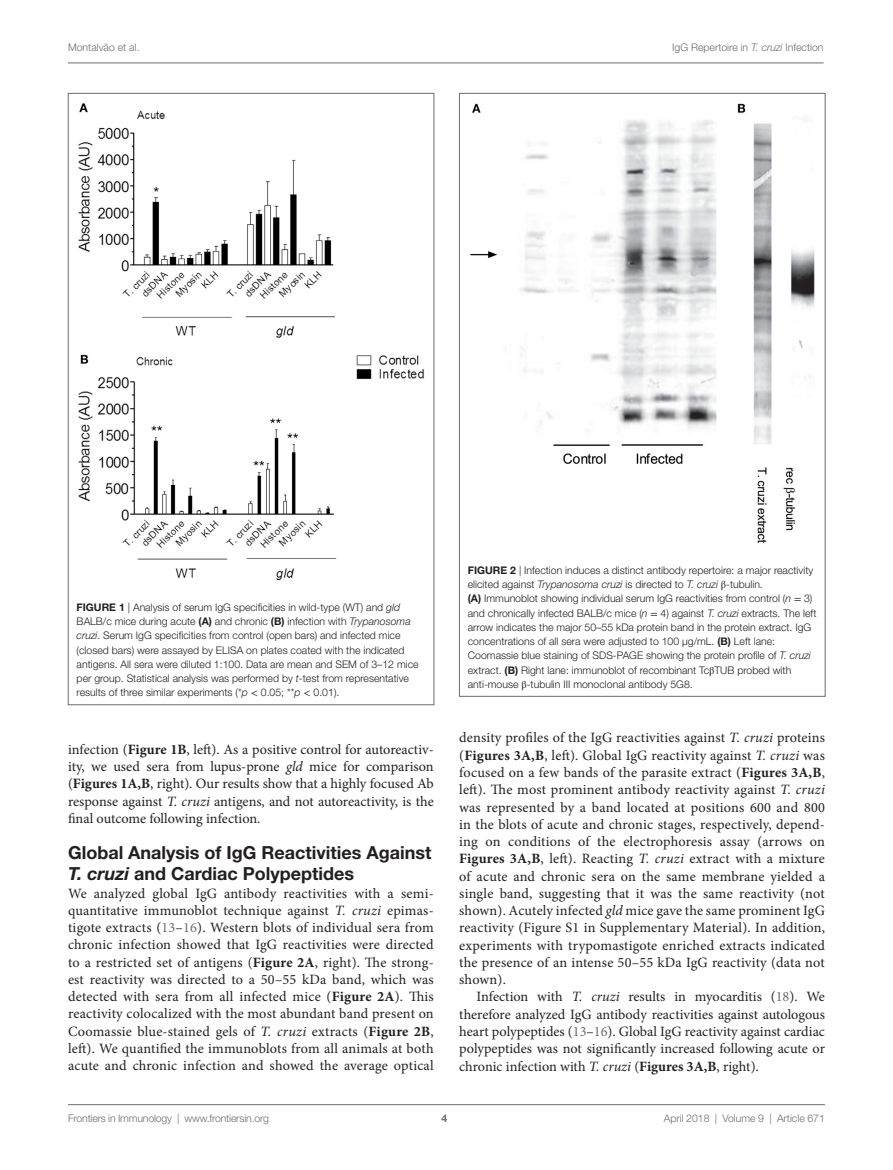
<style>
.page{position:relative;width:893px;height:1170px;background:#fff}
.page>*{position:absolute;margin:0;border:0;box-sizing:border-box;transform-origin:0 0}
.t1{font:700 18px/21px "Helvetica Neue LT Std";color:#231f20}
.t2{font:14.25px/17.2px "Minion Pro";letter-spacing:.005em;color:#231f20;text-align:justify}
.t3{font:300 10.5px/14.2px "Helvetica Neue LT Std";color:#231f20}
.t4{font:300 10.5px "Helvetica Neue LT Std";color:#6c6d70}
.t5{font:700 10.5px "Helvetica Neue LT Std";color:#6c6d70}
.s1{font-style:italic}
.s2{font-weight:700}
.s3{font-family:"STIX General";font-weight:400}
.s4{color:#6c6d70}
</style>
<div class="page">
<img style="left:470px;top:103px;width:345px;height:440px">
<img style="left:78px;top:103px;width:346px;height:477px">
<hr style="left:68px;top:63px;width:756px;height:1px;background:#6c6d70">
<hr style="left:68px;top:1104px;width:757px;height:1px;background:#6c6d70">
<p class="t4" style="left:68px;top:41px;width:73px">Montalvão et al.</p>
<p class="t4" style="left:672px;top:41px;width:153px">IgG Repertoire in <span class="s1">T. cruzi</span> Infection</p>
<p class="t3" style="left:77px;top:599px;width:343px"><span class="s2">Figure 1</span> | Analysis of serum IgG specificities in wild-type (WT) and <span class="s1">gld </span>BALB/c mice during acute <span class="s2">(A)</span> and chronic <span class="s2">(B)</span> infection with <span class="s1">Trypanosoma cruzi</span>. Serum IgG specificities from control (open bars) and infected mice (closed bars) were assayed by ELISA on plates coated with the indicated antigens. All sera were diluted 1:100. Data are mean and SEM of 3–12 mice per group. Statistical analysis was performed by <span class="s1">t</span>-test from representative results of three similar experiments (*<span class="s1">p</span> <span class="s3">&lt;</span> 0.05; **<span class="s1">p</span> <span class="s3">&lt;</span> 0.01).</p>
<p class="t2" style="left:68px;top:740px;width:367px">infection (<span class="s2">Figure 1B</span>, left). As a positive control for autoreactiv&shy;ity, we used sera from lupus-prone <span class="s1">gld</span> mice for comparison (<span class="s2">Figures 1A,B</span>, right). Our results show that a highly focused Ab response against <span class="s1">T. cruzi</span> antigens, and not autoreactivity, is the final outcome following infection.</p>
<p class="t1" style="left:68px;top:841px;width:365px">Global Analysis of IgG Reactivities Against<br><span class="s1">T. cruzi</span> and Cardiac Polypeptides</p>
<p class="t2" style="left:68px;top:884px;width:367px">We analyzed global IgG antibody reactivities with a semi&shy;quantitative immunoblot technique against <span class="s1">T. cruzi</span> epimas&shy;tigote extracts (<span class="s4">13</span>–<span class="s4">16</span>). Western blots of individual sera from chronic infection showed that IgG reactivities were directed to a restricted set of antigens (<span class="s2">Figure 2A</span>, right). The strong&shy;est reactivity was directed to a 50–55 kDa band, which was detected with sera from all infected mice (<span class="s2">Figure 2A</span>). This reactivity colocalized with the most abundant band present on Coomassie blue-stained gels of <span class="s1">T. cruzi</span> extracts (<span class="s2">Figure 2B</span>, left). We quantified the immunoblots from all animals at both acute and chronic infection and showed the average optical</p>
<p class="t3" style="left:468px;top:562px;width:350px"><span class="s2">Figure 2</span> | Infection induces a distinct antibody repertoire: a major reactivity elicited against <span class="s1">Trypanosoma cruzi</span> is directed to <span class="s1">T. cruzi</span> <span class="s3">β</span>-tubulin.<br><span class="s2">(A)</span> Immunoblot showing individual serum IgG reactivities from control (<span class="s1">n</span> <span class="s3">=</span> 3) and chronically infected BALB/c mice (<span class="s1">n</span> <span class="s3">=</span> 4) against <span class="s1">T. cruzi</span> extracts. The left arrow indicates the major 50–55 kDa protein band in the protein extract. IgG concentrations of all sera were adjusted to 100 µg/mL. <span class="s2">(B)</span> Left lane:<br>Coomassie blue staining of SDS-PAGE showing the protein profile of <span class="s1">T. cruzi </span>extract. <span class="s2">(B)</span> Right lane: immunoblot of recombinant Tc<span class="s3">β</span>TUB probed with anti-mouse <span class="s3">β</span>-tubulin III monoclonal antibody 5G8.</p>
<p class="t2" style="left:459px;top:729px;width:367px">density profiles of the IgG reactivities against <span class="s1">T. cruzi</span> proteins (<span class="s2">Figures 3A,B</span>, left). Global IgG reactivity against <span class="s1">T. cruzi</span> was focused on a few bands of the parasite extract (<span class="s2">Figures 3A,B</span>, left). The most prominent antibody reactivity against <span class="s1">T. cruzi </span>was represented by a band located at positions 600 and 800 in the blots of acute and chronic stages, respectively, depend&shy;ing on conditions of the electrophoresis assay (arrows on <span class="s2">Figures 3A,B</span>, left). Reacting <span class="s1">T. cruzi</span> extract with a mixture of acute and chronic sera on the same membrane yielded a single band, suggesting that it was the same reactivity (not shown). Acutely infected <span class="s1">gld</span> mice gave the same prominent IgG reactivity (Figure S1 in Supplementary Material). In addition, experiments with trypomastigote enriched extracts indicated the presence of an intense 50–55 kDa IgG reactivity (data not shown).</p>
<p class="t2" style="left:459px;top:988px;width:367px;text-indent:17px">Infection with <span class="s1">T. cruzi</span> results in myocarditis (<span class="s4">18</span>). We therefore analyzed IgG antibody reactivities against autologous heart polypeptides (<span class="s4">13</span>–<span class="s4">16</span>). Global IgG reactivity against cardiac polypeptides was not significantly increased following acute or chronic infection with <span class="s1">T. cruzi</span> (<span class="s2">Figures 3A,B</span>, right).</p>
<p class="t4" style="left:68px;top:1111px;width:203px">Frontiers in Immunology | www.frontiersin.org</p>
<p class="t4" style="left:664px;top:1111px;width:163px">April 2018 | Volume 9 | Article 671</p>
<p class="t5" style="left:441px;top:1111px;width:7px">4</p>
</div>
